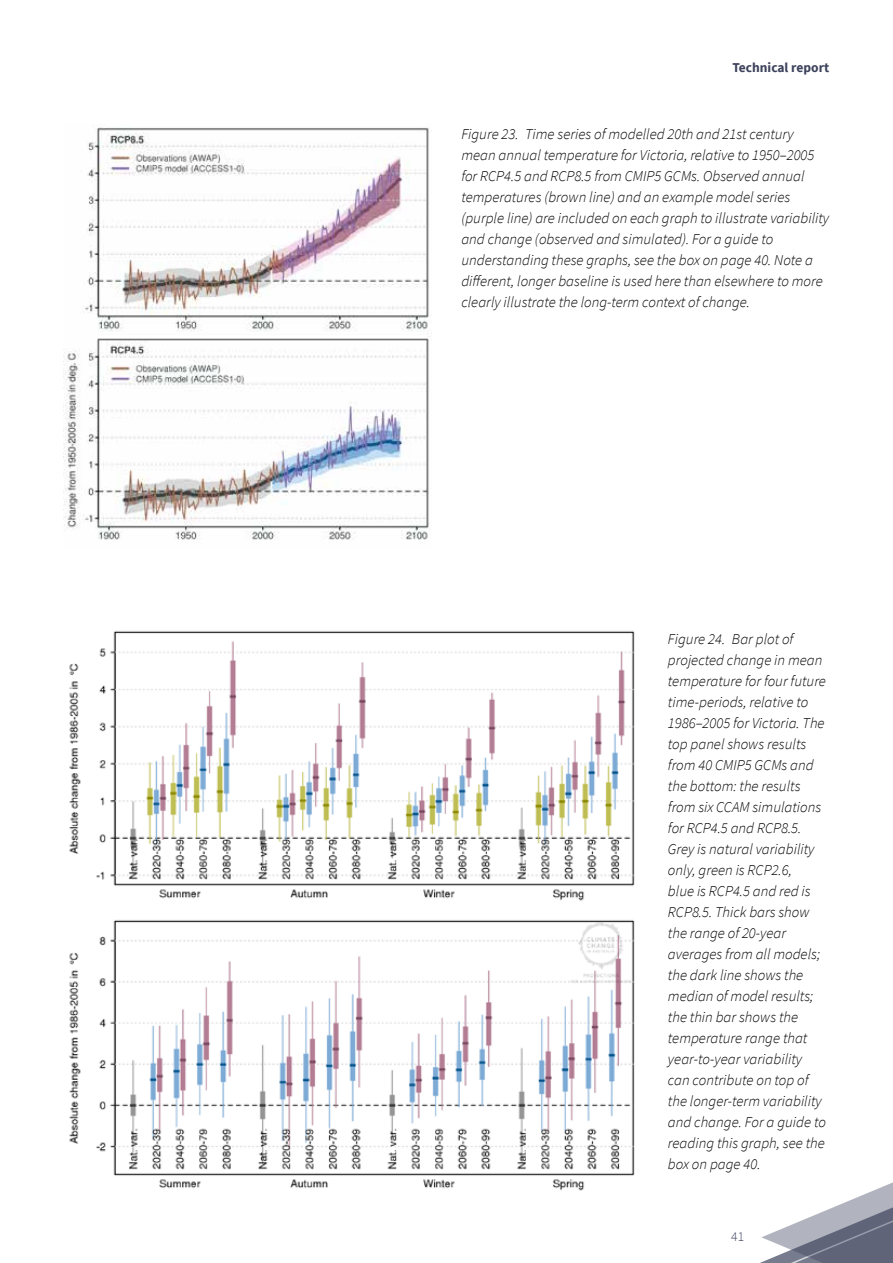
<style>
.page{position:relative;width:893px;height:1263px;background:#fff}
.page>*{position:absolute;margin:0;border:0;box-sizing:border-box;transform-origin:0 0}
.t1{font:italic 300 15px/21px "Source Sans Pro";color:#000}
.t2{font:700 13.5px "Source Sans Pro";color:#3d425c}
.t3{font:300 13.5px "Source Sans Pro";color:#3d425c}
</style>
<div class="page">
<img style="left:64px;top:124px;width:368px;height:416px">
<img style="left:69px;top:920px;width:566px;height:271px">
<img style="left:69px;top:631px;width:566px;height:270px">
<svg style="left:760px;top:1182px;width:133px;height:81px"></svg>
<p class="t2" style="left:732px;top:58px;width:98px">Technical report</p>
<p class="t1" style="left:461px;top:123px;width:369px">Figure 23. Time series of modelled 20th and 21st century mean annual temperature for Victoria, relative to 1950–2005 for RCP4.5 and RCP8.5 from CMIP5 GCMs. Observed annual temperatures (brown line) and an example model series (purple line) are included on each graph to illustrate variability and change (observed and simulated). For a guide to understanding these graphs, see the box on page 40. Note a different, longer baseline is used here than elsewhere to more clearly illustrate the long-term context of change.</p>
<p class="t1" style="left:668px;top:628px;width:160px">Figure 24. Bar plot of projected change in mean temperature for four future time-periods, relative to<br>1986–2005 for Victoria. The top panel shows results from 40 CMIP5 GCMs and the bottom: the results from six CCAM simulations for RCP4.5 and RCP8.5.<br>Grey is natural variability only, green is RCP2.6,<br>blue is RCP4.5 and red is<br>RCP8.5. Thick bars show the range of 20-year averages from all models; the dark line shows the median of model results; the thin bar shows the temperature range that year-to-year variability can contribute on top of the longer-term variability and change. For a guide to reading this graph, see the box on page 40.</p>
<p class="t3" style="left:731px;top:1228px;width:14px">41</p>
</div>
